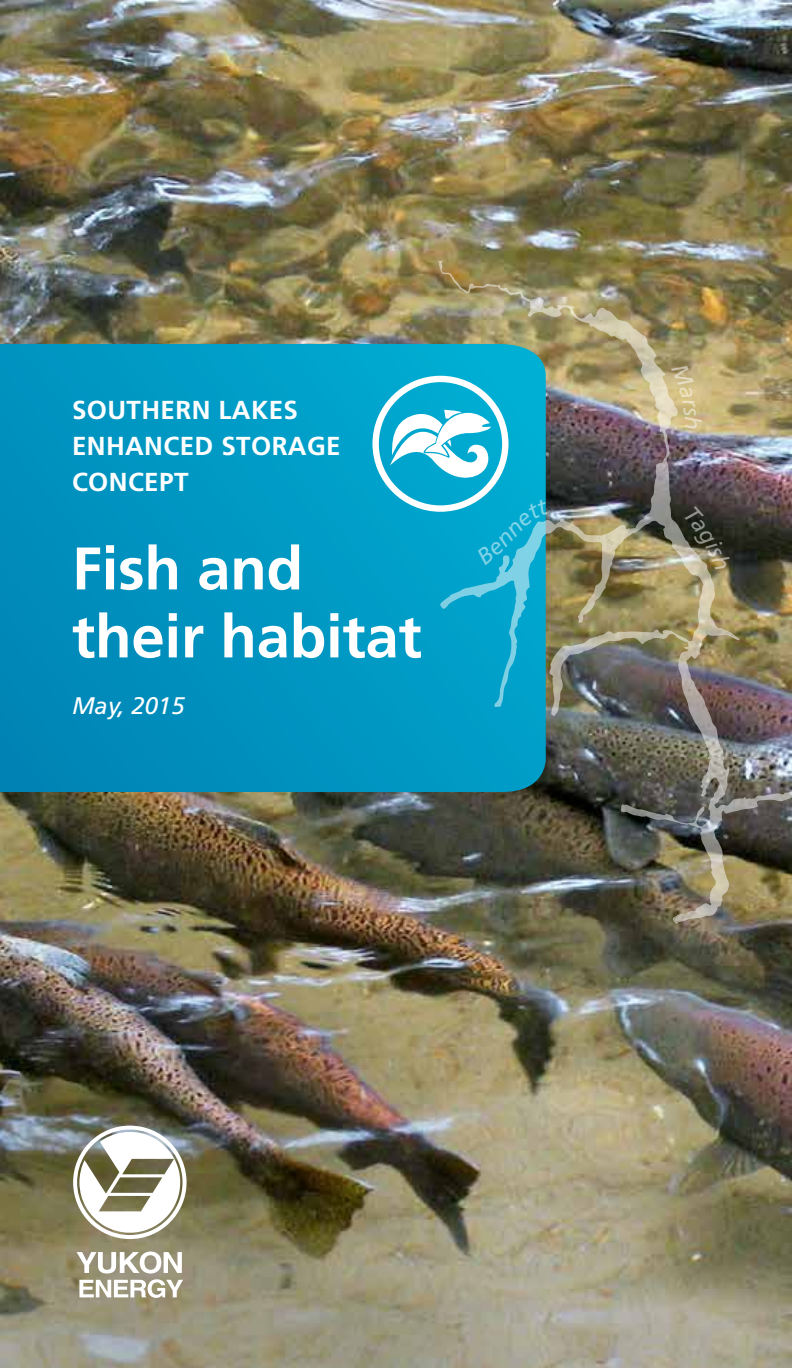
<style>
.page{position:relative;width:792px;height:1368px;background:#fff}
.page>*{position:absolute;margin:0;border:0;box-sizing:border-box;transform-origin:0 0}
.t1{font:700 60px/68px "Frutiger";letter-spacing:-.005em;color:#fff}
.t2{font:700 26px/36px "Frutiger";letter-spacing:.015em;color:#fff}
.t3{font:italic 24px "Frutiger";color:#fff}
</style>
<div class="page">
<img style="left:0;top:0;width:792px;height:1368px">
<svg style="left:0;top:344px;width:437px;height:448px;background:#0195c1"></svg>
<img style="left:437px;top:261px;width:355px;height:661px">
<svg style="left:710px;top:889px;width:15px;height:18px"></svg>
<svg style="left:672px;top:913px;width:16px;height:11px"></svg>
<svg style="left:529px;top:299px;width:14px;height:13px"></svg>
<svg style="left:631px;top:345px;width:6px;height:6px"></svg>
<svg style="left:620px;top:796px;width:96px;height:42px;background:#575b5a"></svg>
<svg style="left:599px;top:538px;width:12px;height:8px"></svg>
<img style="left:548px;top:628px;width:141px;height:89px">
<div style="left:272px;top:583px;width:35px;height:92px;background:#0097c3"></div>
<svg style="left:77px;top:1252px;width:106px;height:46px"></svg>
<svg style="left:73px;top:1126px;width:114px;height:113px"></svg>
<div style="left:372px;top:376px;width:137px;height:136px;border:6px solid #fff;border-radius:50%"></div>
<svg style="left:390px;top:410px;width:101px;height:73px"></svg>
<svg style="left:671px;top:363px;width:31px;height:66px;background:#cab782"></svg>
<svg style="left:683px;top:506px;width:49px;height:65px;background:#4f4c3d"></svg>
<svg style="left:475px;top:498px;width:84px;height:68px;background:#23a5bf"></svg>
<p class="t2" style="left:72px;top:392px;width:270px">SOUTHERN LAKES<br>ENHANCED STORAGE<br>CONCEPT</p>
<h1 class="t1" style="left:72px;top:535px;width:351px">Fish and their habitat</h1>
<p class="t3" style="left:72px;top:692px;width:114px">May, 2015</p>
</div>
